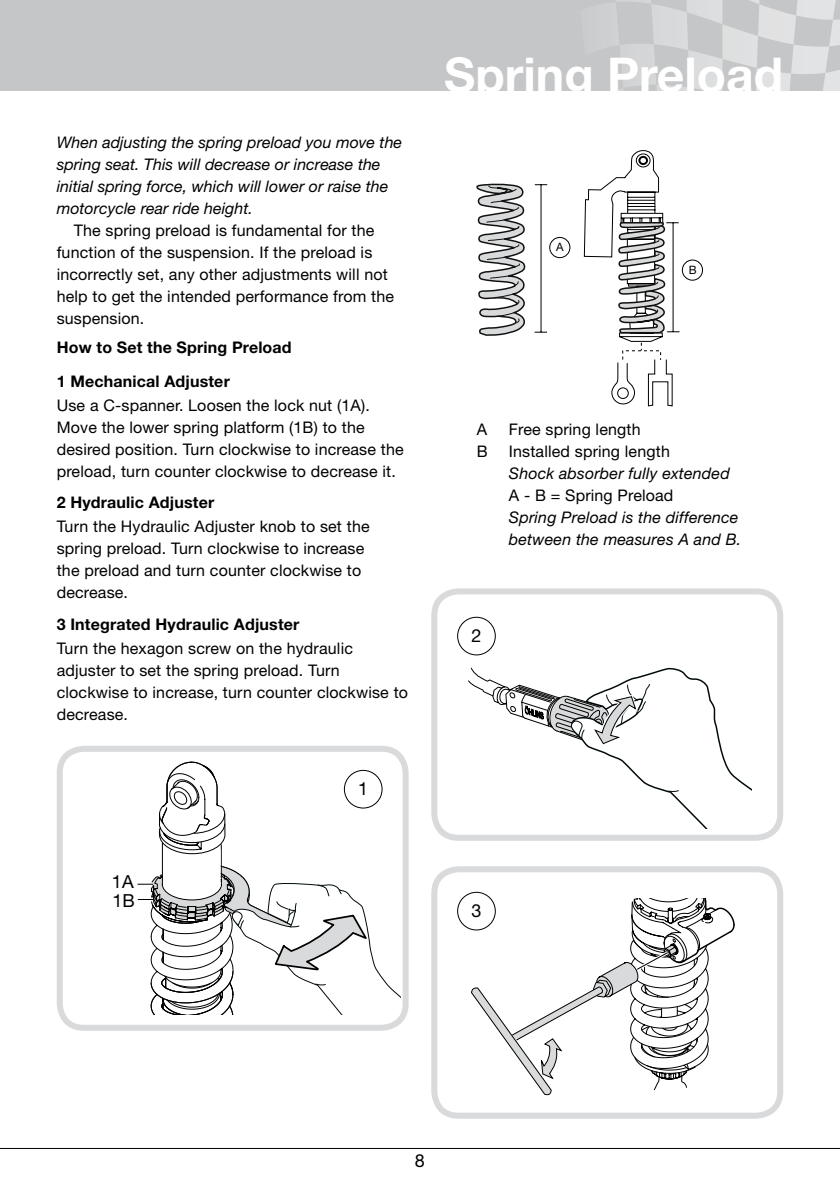
<style>
.page{position:relative;width:840px;height:1191px;background:#fff}
.page>*{position:absolute;margin:0;border:0;box-sizing:border-box;transform-origin:0 0}
.t1{font:700 48px "Helvetica Neue LT Std";color:#fff}
.t2{font:18px/18.6px "Helvetica Neue LT Std";color:#000}
.t3{font:16px/22px "Helvetica Neue LT Std";letter-spacing:.01em;color:#000}
.t4{font:italic 16px/22px "Helvetica Neue LT Std";color:#000}
.t5{font:700 16px/33.4px "Helvetica Neue LT Std";letter-spacing:.01em;color:#000}
.t6{font:11.6px "Helvetica Neue";color:#000}
</style>
<div class="page">
<div style="left:0;top:0;width:839px;height:91px;background:#c5c6c8"></div>
<svg style="left:613px;top:0;width:226px;height:91px"></svg>
<hr style="left:0;top:1148px;width:839px;height:1px;background:#000">
<div style="left:431px;top:588px;width:351px;height:252px;border:6px solid #d9dadb;border-radius:24px"></div>
<hr style="left:540px;top:185px;width:1px;height:147px;background:#000">
<svg style="left:534px;top:184px;width:13px;height:1px"></svg>
<svg style="left:534px;top:332px;width:12px;height:1px"></svg>
<svg style="left:476px;top:183px;width:50px;height:153px"></svg>
<svg style="left:583px;top:150px;width:96px;height:256px"></svg>
<div style="left:549px;top:237px;width:21px;height:21px;border:1px solid #000;border-radius:50%"></div>
<div style="left:681px;top:259px;width:21px;height:22px;border:1px solid #000;border-radius:50%"></div>
<div style="left:57px;top:746px;width:351px;height:284px;border:6px solid #d9dadb;border-radius:24px"></div>
<svg style="left:468px;top:668px;width:283px;height:160px"></svg>
<div style="left:457px;top:617px;width:38px;height:38px;border:1px solid #000;border-radius:50%"></div>
<svg style="left:138px;top:761px;width:263px;height:253px"></svg>
<svg style="left:471px;top:899px;width:264px;height:196px"></svg>
<div style="left:431px;top:866px;width:351px;height:252px;border:6px solid #d9dadb;border-radius:24px"></div>
<div style="left:457px;top:892px;width:38px;height:38px;background:#fff;border-radius:50%"></div>
<div style="left:457px;top:891px;width:38px;height:39px;border:1px solid #000;border-radius:50%"></div>
<p class="t4" style="left:57px;top:131px;width:347px">When adjusting the spring preload you move the spring seat. This will decrease or increase the initial spring force, which will lower or raise the motorcycle rear ride height.</p>
<p class="t3" style="left:57px;top:219px;width:338px;text-indent:17px">The spring preload is fundamental for the function of the suspension. If the preload is incorrectly set, any other adjustments will not help to get the intended performance from the suspension.</p>
<p class="t5" style="left:57px;top:331px;width:236px">How to Set the Spring Preload<br>1 Mechanical Adjuster</p>
<p class="t3" style="left:57px;top:394px;width:348px">Use a C-spanner. Loosen the lock nut (1 A).<br>Move the lower spring platform (1 B) to the desired position. Turn clockwise to increase the preload, turn counter clockwise to decrease it.</p>
<p class="t5" style="left:57px;top:485px;width:159px">2 Hydraulic Adjuster</p>
<p class="t3" style="left:57px;top:515px;width:314px">Turn the Hydraulic Adjuster knob to set the spring preload. Turn clockwise to increase the preload and turn counter clockwise to decrease.</p>
<p class="t5" style="left:57px;top:607px;width:244px">3 Integrated Hydraulic Adjuster</p>
<p class="t3" style="left:57px;top:636px;width:352px">Turn the hexagon screw on the hydraulic adjuster to set the spring preload. Turn clockwise to increase, turn counter clockwise to decrease.</p>
<p class="t2" style="left:112px;top:872px;width:25px">1 A<br>1 B</p>
<p class="t2" style="left:358px;top:779px;width:6px">1</p>
<h1 class="t1" style="left:444px;top:46px;width:340px">Spring Preload</h1>
<p class="t6" style="left:556px;top:240px;width:9px">A</p>
<p class="t6" style="left:688px;top:263px;width:9px">B</p>
<p class="t3" style="left:476px;top:418px;width:12px">A</p>
<p class="t3" style="left:508px;top:418px;width:133px">Free spring length</p>
<p class="t3" style="left:476px;top:440px;width:12px">B</p>
<p class="t3" style="left:508px;top:440px;width:162px">Installed spring length</p>
<p class="t4" style="left:508px;top:462px;width:222px">Shock absorber fully extended</p>
<p class="t3" style="left:508px;top:484px;width:166px">A - B = Spring Preload</p>
<p class="t4" style="left:508px;top:506px;width:234px">Spring Preload is the difference between the measures A and B.</p>
<p class="t2" style="left:471px;top:626px;width:10px">2</p>
<p class="t2" style="left:471px;top:901px;width:10px">3</p>
</div>
